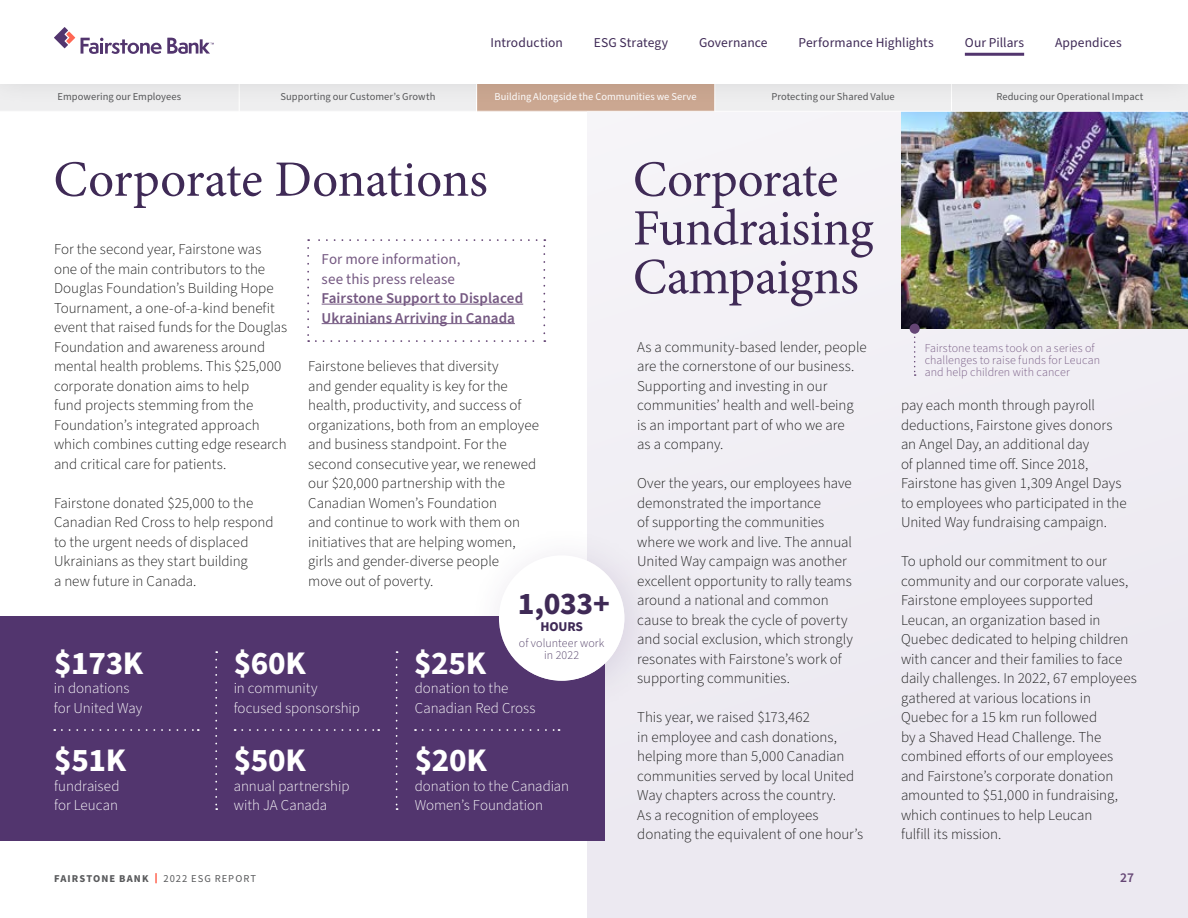
<style>
.page{position:relative;width:1188px;height:918px;background:#fff}
.page>*{position:absolute;margin:0;border:0;box-sizing:border-box;transform-origin:0 0}
.t1{font:51px/48.8px "Minion Pro";letter-spacing:-.01em;color:#3f2a56}
.t2{font:700 33px "Source Sans Pro";letter-spacing:-.01em;color:#fff}
.t3{font:700 31.5px "Source Sans Pro";color:#3f2a56}
.t4{font:300 15px/19.5px "Source Sans Pro";color:#1a1a1a}
.t5{font:300 15px/19.5px "Source Sans Pro";color:#fff}
.t6{font:600 15px/19.5px "Source Sans Pro";letter-spacing:.005em;color:#755982}
.t7{font:15px/19.5px "Source Sans Pro";letter-spacing:.005em;color:#755982}
.t8{font:13.5px "Source Sans Pro";letter-spacing:.005em;color:#3f2a56}
.t9{font:700 13.5px "Source Sans Pro";letter-spacing:-.01em;color:#3f2a56}
.t10{font:600 13.5px "Source Sans Pro";color:#654675}
.t11{font:300 12px/12px "Source Sans Pro";letter-spacing:.01em;color:#755982}
.t12{font:300 12px/12px "Source Sans Pro";letter-spacing:.01em;color:#523f67;text-align:center}
.t13{font:10.5px "Source Sans Pro";letter-spacing:.005em;color:#58595b}
.t14{font:10.5px "Source Sans Pro";letter-spacing:.005em;color:#fff}
.t15{font:700 10.5px "Source Sans Pro";letter-spacing:.1em;color:#58595b}
.t16{font:10.5px "Source Sans Pro";letter-spacing:.1em;color:#58595b}
</style>
<div class="page">
<div style="left:0;top:79px;width:239px;height:32px;background:#eeeeef"></div>
<div style="left:715px;top:79px;width:236px;height:32px;background:#eeeeef"></div>
<div style="left:952px;top:79px;width:236px;height:32px;background:#eeeeef"></div>
<div style="left:239px;top:79px;width:237px;height:32px;background:#eeeeef"></div>
<div style="left:477px;top:79px;width:237px;height:32px;background:#cba791"></div>
<svg style="left:307px;top:248px;width:2px;height:94px"></svg>
<svg style="left:316px;top:340px;width:229px;height:2px"></svg>
<svg style="left:543px;top:239px;width:2px;height:94px"></svg>
<svg style="left:308px;top:239px;width:229px;height:2px"></svg>
<div style="left:588px;top:112px;width:600px;height:806px;background:#ece9f1"></div>
<hr style="left:322px;top:304px;width:201px;height:1px;background:#755982">
<hr style="left:322px;top:323px;width:193px;height:1px;background:#755982">
<img style="left:902px;top:112px;width:286px;height:217px">
<div style="left:0;top:616px;width:604px;height:224px;background:#52356e"></div>
<svg style="left:914px;top:336px;width:2px;height:40px"></svg>
<div style="left:910px;top:324px;width:10px;height:10px;background:#654675;border-radius:50%"></div>
<svg style="left:62px;top:729px;width:137px;height:2px"></svg>
<svg style="left:242px;top:729px;width:137px;height:2px"></svg>
<svg style="left:423px;top:729px;width:137px;height:2px"></svg>
<svg style="left:215px;top:660px;width:2px;height:150px"></svg>
<svg style="left:396px;top:660px;width:2px;height:150px"></svg>
<div style="left:467px;top:524px;width:198px;height:197px;background:#52356e;opacity:.15"></div>
<div style="left:499px;top:555px;width:125px;height:126px;background:#fff;border-radius:50%"></div>
<svg style="left:155px;top:873px;width:2px;height:10px"></svg>
<div style="left:0;top:0;width:1188px;height:106px;background:#000;opacity:.15"></div>
<div style="left:0;top:0;width:1188px;height:83px;background:#fff"></div>
<svg style="left:54px;top:27px;width:21px;height:21px"></svg>
<svg style="left:81px;top:38px;width:133px;height:16px"></svg>
<hr style="left:965px;top:53px;width:59px;height:3px;background:#52356e">
<p class="t8" style="left:491px;top:33px;width:74px">Introduction</p>
<p class="t8" style="left:594px;top:33px;width:76px">ESG Strategy</p>
<p class="t8" style="left:699px;top:33px;width:70px">Governance</p>
<p class="t8" style="left:799px;top:33px;width:137px">Performance Highlights</p>
<p class="t8" style="left:965px;top:33px;width:61px">Our Pillars</p>
<p class="t8" style="left:1055px;top:33px;width:68px">Appendices</p>
<p class="t13" style="left:58px;top:90px;width:125px">Empowering our Employees</p>
<p class="t13" style="left:280px;top:90px;width:156px">Supporting our Customer’s Growth</p>
<p class="t14" style="left:495px;top:90px;width:204px">Building Alongside the Communities we Serve</p>
<p class="t13" style="left:771px;top:90px;width:125px">Protecting our Shared Value</p>
<p class="t13" style="left:996px;top:90px;width:148px">Reducing our Operational Impact</p>
<h1 class="t1" style="left:53px;top:155px;width:436px">Corporate Donations</h1>
<p class="t4" style="left:54px;top:240px;width:235px">For the second year, Fairstone was one of the main contributors to the Douglas Foundation’s Building Hope Tournament, a one-of-a-kind benefit event that raised funds for the Douglas Foundation and awareness around mental health problems. This $25,000 corporate donation aims to help<br>fund projects stemming from the Foundation’s integrated approach which combines cutting edge research and critical care for patients.</p>
<p class="t4" style="left:54px;top:494px;width:221px">Fairstone donated $25,000 to the<br>Canadian Red Cross to help respond to the urgent needs of displaced<br>Ukrainians as they start building<br>a new future in Canada.</p>
<p class="t7" style="left:322px;top:250px;width:140px">For more information, see this press release</p>
<p class="t6" style="left:322px;top:289px;width:203px">Fairstone Support to Displaced<br>Ukrainians Arriving in Canada</p>
<p class="t4" style="left:308px;top:357px;width:232px">Fairstone believes that diversity<br>and gender equality is key for the health, productivity, and success of organizations, both from an employee and business standpoint. For the second consecutive year, we renewed our $20,000 partnership with the Canadian Women’s Foundation<br>and continue to work with them on initiatives that are helping women, girls and gender-diverse people<br>move out of poverty.</p>
<h3 class="t3" style="left:518px;top:582px;width:93px">1,033+</h3>
<p class="t9" style="left:540px;top:617px;width:44px">HOURS</p>
<p class="t12" style="left:519px;top:637px;width:87px">of volunteer work in 2022</p>
<h2 class="t2" style="left:54px;top:640px;width:91px">$173K</h2>
<h2 class="t2" style="left:414px;top:640px;width:74px">$25K</h2>
<h2 class="t2" style="left:234px;top:640px;width:74px">$60K</h2>
<p class="t5" style="left:234px;top:679px;width:128px">in community focused sponsorship</p>
<p class="t5" style="left:54px;top:679px;width:90px">in donations for United Way</p>
<p class="t5" style="left:415px;top:679px;width:122px">donation to the<br>Canadian Red Cross</p>
<h2 class="t2" style="left:54px;top:738px;width:74px">$51K</h2>
<p class="t5" style="left:54px;top:776px;width:67px">fundraised for Leucan</p>
<h2 class="t2" style="left:234px;top:738px;width:74px">$50K</h2>
<h2 class="t2" style="left:415px;top:738px;width:74px">$20K</h2>
<p class="t5" style="left:234px;top:776px;width:117px">annual partnership with JA Canada</p>
<p class="t5" style="left:415px;top:776px;width:156px">donation to the Canadian<br>Women’s Foundation</p>
<h1 class="t1" style="left:633px;top:155px;width:242px">Corporate<br>Fundraising<br>Campaigns</h1>
<p class="t4" style="left:637px;top:338px;width:231px">As a community-based lender, people are the cornerstone of our business.<br>Supporting and investing in our communities’ health and well-being is an important part of who we are<br>as a company.</p>
<p class="t4" style="left:637px;top:474px;width:217px">Over the years, our employees have demonstrated the importance<br>of supporting the communities where we work and live. The annual<br>United Way campaign was another excellent opportunity to rally teams around a national and common cause to break the cycle of poverty and social exclusion, which strongly resonates with Fairstone’s work of supporting communities.</p>
<p class="t4" style="left:637px;top:708px;width:227px">This year, we raised $173,462<br>in employee and cash donations, helping more than 5,000 Canadian communities served by local United<br>Way chapters across the country.<br>As a recognition of employees donating the equivalent of one hour’s</p>
<p class="t11" style="left:925px;top:342px;width:177px">Fairstone teams took on a series of challenges to raise funds for Leucan and help children with cancer</p>
<p class="t4" style="left:901px;top:396px;width:227px">pay each month through payroll deductions, Fairstone gives donors an Angel Day, an additional day<br>of planned time off. Since 2018, Fairstone has given 1,309 Angel Days to employees who participated in the United Way fundraising campaign.</p>
<p class="t4" style="left:901px;top:552px;width:237px">To uphold our commitment to our community and our corporate values, Fairstone employees supported Leucan, an organization based in Quebec dedicated to helping children with cancer and their families to face daily challenges. In 2022, 67 employees gathered at various locations in Quebec for a 15 km run followed<br>by a Shaved Head Challenge. The combined efforts of our employees and Fairstone’s corporate donation amounted to $51,000 in fundraising, which continues to help Leucan<br>fulfill its mission.</p>
<p class="t15" style="left:54px;top:871px;width:96px">FAIRSTONE BANK</p>
<p class="t16" style="left:163px;top:871px;width:94px">2022 ESG REPORT</p>
<p class="t10" style="left:1120px;top:868px;width:15px">27</p>
</div>
